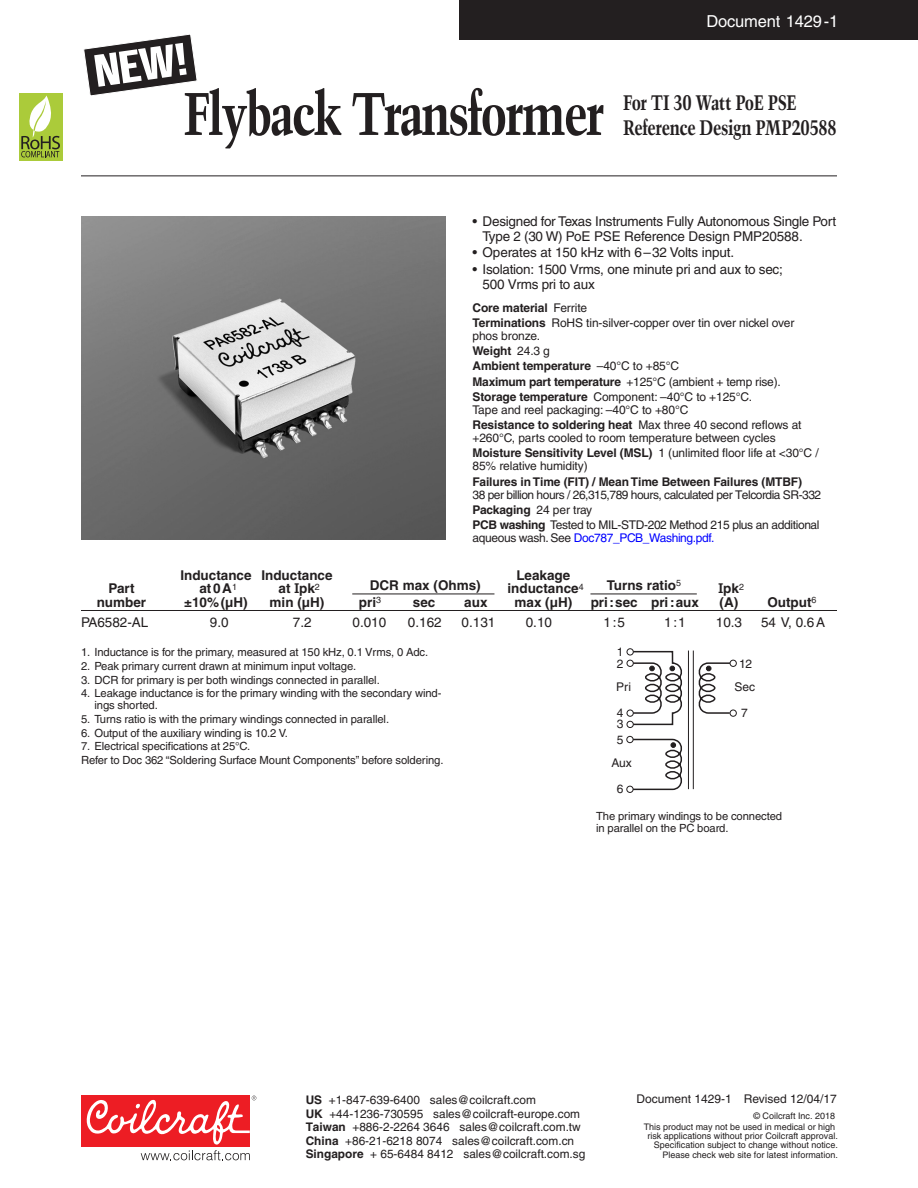
<style>
.page{position:relative;width:918px;height:1188px;background:#fff}
.page>*{position:absolute;margin:0;border:0;box-sizing:border-box;transform-origin:0 0}
.t1{font:700 condensed 60px "Trump Mediaeval";letter-spacing:-.04em;color:#231f20}
.t2{font:700 condensed 21px/25.2px "Trump Mediaeval";letter-spacing:-.02em;color:#231f20}
.t3{font:16.5px "Helvetica";letter-spacing:-.01em;color:#fff}
.t4{font:13.5px/14.7px "Helvetica";letter-spacing:-.02em;color:#231f20}
.t5{font:700 13.5px "Helvetica";color:#231f20}
.t6{font:13.5px "Helvetica";color:#231f20}
.t7{font:12px/15.1px "Helvetica";letter-spacing:-.01em;color:#231f20}
.t8{font:12px/15.1px "Helvetica";letter-spacing:-.04em;color:#231f20}
.t9{font:700 12px "Helvetica";letter-spacing:-.01em;color:#231f20}
.t10{font:12px "Helvetica";letter-spacing:-.03em;color:#00f}
.t11{font:11.85px "Helvetica";color:#231f20}
.t12{font:700 11.85px/13.6px "Helvetica";color:#231f20}
.t13{font:11.25px/12px "Helvetica";letter-spacing:-.01em;color:#231f20}
.t14{font:9px/9.3px "Helvetica";color:#231f20;text-align:right}
.s1{font-weight:700}
.s2{color:#231f20}
.s3{font-family:"Glypha"}
</style>
<div class="page">
<div style="left:459px;top:0;width:459px;height:40px;background:#231f20"></div>
<hr style="left:81px;top:176px;width:756px;height:1px;background:#231f20">
<div style="left:81px;top:1096px;width:169px;height:51px;background:#ed1d24"></div>
<svg style="left:86px;top:1096px;width:170px;height:64px"></svg>
<div style="left:19px;top:93px;width:43px;height:67px;background:#abcb3a"></div>
<svg style="left:21px;top:96px;width:39px;height:61px"></svg>
<hr style="left:81px;top:610px;width:756px;height:1px;background:#231f20">
<hr style="left:352px;top:594px;width:142px;height:1px;background:#231f20">
<hr style="left:590px;top:594px;width:107px;height:1px;background:#231f20">
<svg style="left:83px;top:34px;width:114px;height:62px"></svg>
<hr style="left:693px;top:651px;width:1px;height:138px;background:#231f20">
<hr style="left:688px;top:651px;width:1px;height:138px;background:#231f20">
<div style="left:730px;top:660px;width:7px;height:7px;border:1px solid #231f20;border-radius:50%"></div>
<svg style="left:698px;top:660px;width:38px;height:56px"></svg>
<div style="left:730px;top:710px;width:7px;height:7px;border:1px solid #231f20;border-radius:50%"></div>
<div style="left:627px;top:721px;width:6px;height:7px;background:#757373;border-radius:50%"></div>
<div style="left:627px;top:721px;width:7px;height:7px;border:1px solid #231f20;border-radius:50%"></div>
<div style="left:627px;top:648px;width:7px;height:7px;border:1px solid #231f20;border-radius:50%"></div>
<svg style="left:627px;top:649px;width:55px;height:77px"></svg>
<div style="left:627px;top:710px;width:7px;height:7px;border:1px solid #231f20;border-radius:50%"></div>
<svg style="left:627px;top:738px;width:55px;height:54px"></svg>
<div style="left:626px;top:786px;width:7px;height:7px;border:1px solid #231f20;border-radius:50%"></div>
<div style="left:627px;top:736px;width:6px;height:7px;background:#fff;border-radius:50%"></div>
<div style="left:626px;top:736px;width:7px;height:7px;border:1px solid #231f20;border-radius:50%"></div>
<img style="left:81px;top:216px;width:365px;height:324px">
<h3 class="t3" style="left:706px;top:11px;width:133px">Document 1429 -1</h3>
<h1 class="t1" style="left:183px;top:76px;width:422px">Flyback Transformer</h1>
<h2 class="t2" style="left:623px;top:89px;width:215px">For TI 30 Watt PoE PSE<br>Reference Design PMP20588</h2>
<p class="t4" style="left:483px;top:214px;width:355px;text-indent:-10px">• Designed for Texas Instruments Fully Autonomous Single Port<br>Type 2 (30 W) PoE PSE Reference Design PMP20588.</p>
<p class="t4" style="left:472px;top:245px;width:263px">• Operates at 150 kHz with 6–32 Volts input.</p>
<p class="t4" style="left:483px;top:262px;width:302px;text-indent:-10px">• Isolation: 1500 Vrms, one minute pri and aux to sec;<br>500 Vrms pri to aux</p>
<p class="t7" style="left:472px;top:300px;width:323px"><span class="s1">Core material</span> Ferrite<br><span class="s1">Terminations</span> RoHS tin-silver-copper over tin over nickel over</p>
<p class="t7" style="left:472px;top:328px;width:310px">phos bronze.<br><span class="s1">Weight</span> 24.3 g<br><span class="s1">Ambient temperature</span> –40°C to +85°C<br><span class="s1">Maximum part temperature</span> +125°C (ambient + temp rise).<br><span class="s1">Storage temperature</span> Component: –40°C to +125°C.</p>
<p class="t7" style="left:472px;top:402px;width:331px">Tape and reel packaging: –40°C to +80°C<br><span class="s1">Resistance to soldering heat</span> Max three 40 second reflows at</p>
<p class="t7" style="left:472px;top:430px;width:348px">+260°C, parts cooled to room temperature between cycles<br><span class="s1">Moisture Sensitivity Level (MSL)</span> 1 (unlimited floor life at &lt;30°C /</p>
<p class="t7" style="left:472px;top:459px;width:117px">85% relative humidity)</p>
<p class="t9" style="left:472px;top:474px;width:331px">Failures in Time (FIT) / Mean Time Between Failures (MTBF)</p>
<p class="t8" style="left:472px;top:487px;width:350px">38 per billion hours / 26,315,789 hours, calculated per Telcordia SR-332<br><span class="s1">Packaging</span> 24 per tray<br><span class="s1">PCB washing</span> Tested to MIL-STD-202 Method 215 plus an additional</p>
<p class="t10" style="left:472px;top:531px;width:243px"><span class="s2">aqueous wash. See</span> Doc787_PCB_Washing.pdf.</p>
<p class="t5" style="left:180px;top:567px;width:154px">Inductance Inductance</p>
<p class="t5" style="left:516px;top:567px;width:56px">Leakage</p>
<p class="t5" style="left:108px;top:580px;width:28px">Part</p>
<p class="t5" style="left:199px;top:580px;width:39px">at0A<sup>1</sup></p>
<p class="t5" style="left:279px;top:580px;width:43px">at <span class="s3">I</span>pk<sup>2</sup></p>
<p class="t5" style="left:370px;top:577px;width:113px">DCR max (Ohms)</p>
<p class="t5" style="left:507px;top:580px;width:78px">inductance<sup>4</sup></p>
<p class="t5" style="left:607px;top:577px;width:76px">Turns ratio<sup>5</sup></p>
<p class="t5" style="left:718px;top:580px;width:27px"><span class="s3">I</span>pk<sup>2</sup></p>
<p class="t5" style="left:97px;top:594px;width:51px">number</p>
<p class="t5" style="left:184px;top:594px;width:65px">±10%(µH)</p>
<p class="t5" style="left:270px;top:594px;width:56px">min (µH)</p>
<p class="t5" style="left:359px;top:594px;width:24px">pri<sup>3</sup></p>
<p class="t5" style="left:413px;top:594px;width:24px">sec</p>
<p class="t5" style="left:464px;top:594px;width:25px">aux</p>
<p class="t5" style="left:515px;top:594px;width:59px">max (µH)</p>
<p class="t5" style="left:591px;top:594px;width:110px">pri:sec pri:aux</p>
<p class="t5" style="left:720px;top:594px;width:98px">(A) Output<sup>6</sup></p>
<p class="t6" style="left:81px;top:615px;width:69px">PA6582-AL</p>
<p class="t4" style="left:210px;top:615px;width:20px">9.0</p>
<p class="t4" style="left:293px;top:615px;width:20px">7.2</p>
<p class="t4" style="left:352px;top:615px;width:35px">0.010</p>
<p class="t4" style="left:408px;top:615px;width:35px">0.162</p>
<p class="t4" style="left:462px;top:615px;width:35px">0.131</p>
<p class="t4" style="left:526px;top:615px;width:28px">0.10</p>
<p class="t4" style="left:604px;top:615px;width:23px">1:5</p>
<p class="t4" style="left:664px;top:615px;width:23px">1:1</p>
<p class="t4" style="left:716px;top:615px;width:28px">10.3</p>
<p class="t4" style="left:761px;top:615px;width:66px">54 V, 0.6A</p>
<p class="t13" style="left:81px;top:646px;width:349px">1. Inductance is for the primary, measured at 150 kHz, 0.1 Vrms, 0 Adc.</p>
<p class="t13" style="left:81px;top:660px;width:277px">2. Peak primary current drawn at minimum input voltage.</p>
<p class="t13" style="left:81px;top:674px;width:300px">3. DCR for primary is per both windings connected in parallel.</p>
<p class="t13" style="left:94px;top:687px;width:348px;text-indent:-14px">4. Leakage inductance is for the primary winding with the secondary wind&shy;ings shorted.</p>
<p class="t13" style="left:81px;top:713px;width:310px">5. Turns ratio is with the primary windings connected in parallel.</p>
<p class="t13" style="left:81px;top:727px;width:208px">6. Output of the auxiliary winding is 10.2 V.</p>
<p class="t13" style="left:81px;top:740px;width:364px;line-height:13.6px">7. Electrical specifications at 25°C.<br>Refer to Doc 362 “Soldering Surface Mount Components” before soldering.</p>
<p class="t7" style="left:617px;top:646px;width:8px;line-height:11.4px">1<br>2</p>
<p class="t7" style="left:739px;top:656px;width:15px">12</p>
<p class="t7" style="left:616px;top:679px;width:16px">Pri</p>
<p class="t7" style="left:734px;top:679px;width:22px">Sec</p>
<p class="t7" style="left:617px;top:706px;width:8px">4</p>
<p class="t7" style="left:741px;top:705px;width:8px">7</p>
<p class="t7" style="left:617px;top:717px;width:8px">3</p>
<p class="t7" style="left:617px;top:732px;width:8px">5</p>
<p class="t7" style="left:611px;top:755px;width:22px">Aux</p>
<p class="t7" style="left:617px;top:782px;width:8px">6</p>
<p class="t13" style="left:596px;top:810px;width:187px">The primary windings to be connected in parallel on the PC board.</p>
<p class="t11" style="left:329px;top:1095px;width:209px">+1-847-639-6400 sales@coilcraft.com</p>
<p class="t11" style="left:329px;top:1109px;width:252px">+44-1236-730595 sales@coilcraft-europe.com</p>
<p class="t11" style="left:352px;top:1123px;width:230px">+886-2-2264 3646 sales@coilcraft.com.tw</p>
<p class="t11" style="left:345px;top:1136px;width:231px">+86-21-6218 8074 sales@coilcraft.com.cn</p>
<p class="t11" style="left:370px;top:1150px;width:217px">+ 65-6484 8412 sales@coilcraft.com.sg</p>
<p class="t12" style="left:306px;top:1094px;width:59px">US<br>UK<br>Taiwan<br>China<br>Singapore</p>
<p class="t7" style="left:637px;top:1091px;width:202px">Document 1429-1 Revised 12/04/17</p>
<p class="t14" style="left:644px;top:1111px;width:193px;line-height:10.8px">© Coilcraft Inc. 2018<br>This product may not be used in medical or high</p>
<p class="t14" style="left:647px;top:1132px;width:192px">risk applications without prior Coilcraft approval.<br>Specification subject to change without notice.<br>Please check web site for latest information.</p>
</div>
